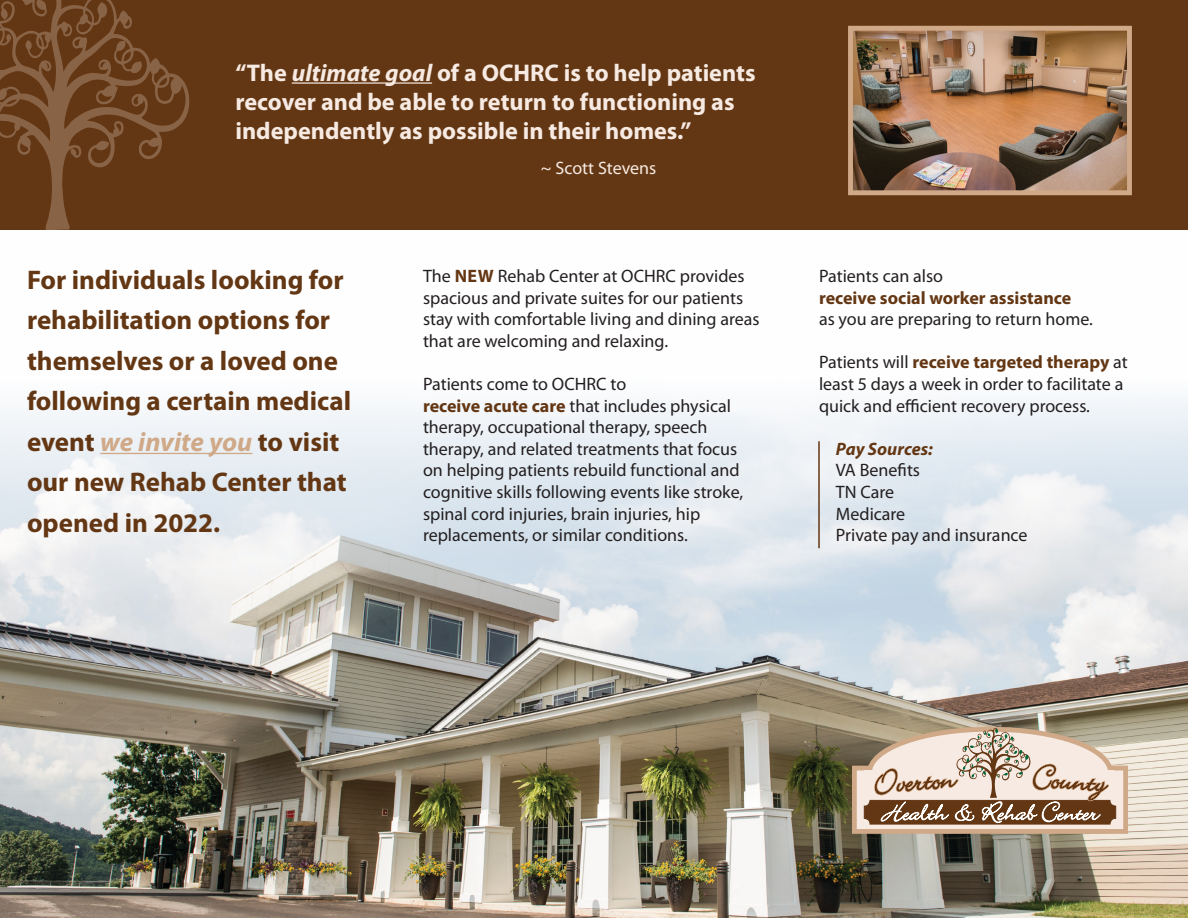
<style>
.page{position:relative;width:1188px;height:918px;background:#fff}
.page>*{position:absolute;margin:0;border:0;box-sizing:border-box;transform-origin:0 0}
.t1{font:700 27px/40.5px "Myriad Pro";color:#643714}
.t2{font:700 24.3px "Myriad Pro";color:#f6eae2}
.t3{font:18px/21.6px "Myriad Pro";color:#231f20}
.t4{font:700 18px "Myriad Pro";color:#643714}
.t5{font:18px "Myriad Pro";color:#f6eae2}
.t6{font:italic 700 18px "Myriad Pro";color:#643714}
.s1{font-style:italic}
.s2{font-style:italic;color:#d0a988}
.s3{font-weight:700;color:#643714}
</style>
<div class="page">
<div style="left:0;top:0;width:1188px;height:230px;background:#643714"></div>
<img style="left:0;top:398px;width:1188px;height:520px">
<svg style="left:0;top:0;width:189px;height:230px"></svg>
<img style="left:854px;top:32px;width:272px;height:157px">
<div style="left:848px;top:26px;width:284px;height:169px;border:5px solid #d0a988"></div>
<hr style="left:100px;top:453px;width:152px;height:1px;background:#d0a988">
<div style="left:852px;top:766px;width:276px;height:68px;background:#f6eae2;border:5px solid #d0a988"></div>
<div style="left:865px;top:770px;width:249px;height:54px;background:#f6eae2"></div>
<svg style="left:864px;top:800px;width:252px;height:24px"></svg>
<svg style="left:873px;top:720px;width:237px;height:141px"></svg>
<hr style="left:292px;top:82px;width:140px;height:2px;background:#f6eae2">
<hr style="left:818px;top:441px;width:2px;height:107px;background:#643714">
<p class="t2" style="left:235px;top:57px;width:522px">“The <span class="s1">ultimate goal</span> of a OCHRC is to help patients</p>
<p class="t2" style="left:235px;top:86px;width:501px">recover and be able to return to functioning as</p>
<p class="t2" style="left:235px;top:115px;width:457px">independently as possible in their homes.”</p>
<p class="t5" style="left:541px;top:157px;width:117px">~ Scott Stevens</p>
<p class="t1" style="left:27px;top:259px;width:326px">For individuals looking for rehabilitation options for themselves or a loved one following a certain medical event <span class="s2">we invite you</span> to visit our new Rehab Center that opened in 2022.</p>
<p class="t3" style="left:819px;top:265px;width:126px">Patients can also</p>
<p class="t3" style="left:423px;top:265px;width:338px">The <span class="s3">NEW</span> Rehab Center at OCHRC provides spacious and private suites for our patients stay with comfortable living and dining areas that are welcoming and relaxing.</p>
<p class="t3" style="left:423px;top:373px;width:205px">Patients come to OCHRC to</p>
<p class="t3" style="left:423px;top:394px;width:322px"><span class="s3">receive acute care</span> that includes physical therapy, occupational therapy, speech therapy, and related treatments that focus on helping patients rebuild functional and cognitive skills following events like stroke, spinal cord injuries, brain injuries, hip replacements, or similar conditions.</p>
<p class="t4" style="left:819px;top:286px;width:254px">receive social worker assistance</p>
<p class="t3" style="left:819px;top:308px;width:275px">as you are preparing to return home.</p>
<p class="t3" style="left:819px;top:351px;width:310px">Patients will <span class="s3">receive targeted therapy</span> at least 5 days a week in order to facilitate a quick and efficient recovery process.</p>
<p class="t6" style="left:836px;top:437px;width:98px">Pay Sources:</p>
<p class="t3" style="left:836px;top:459px;width:86px">VA Benefits</p>
<p class="t3" style="left:836px;top:481px;width:60px">TN Care</p>
<p class="t3" style="left:836px;top:502px;width:71px">Medicare</p>
<p class="t3" style="left:836px;top:524px;width:193px">Private pay and insurance</p>
</div>
